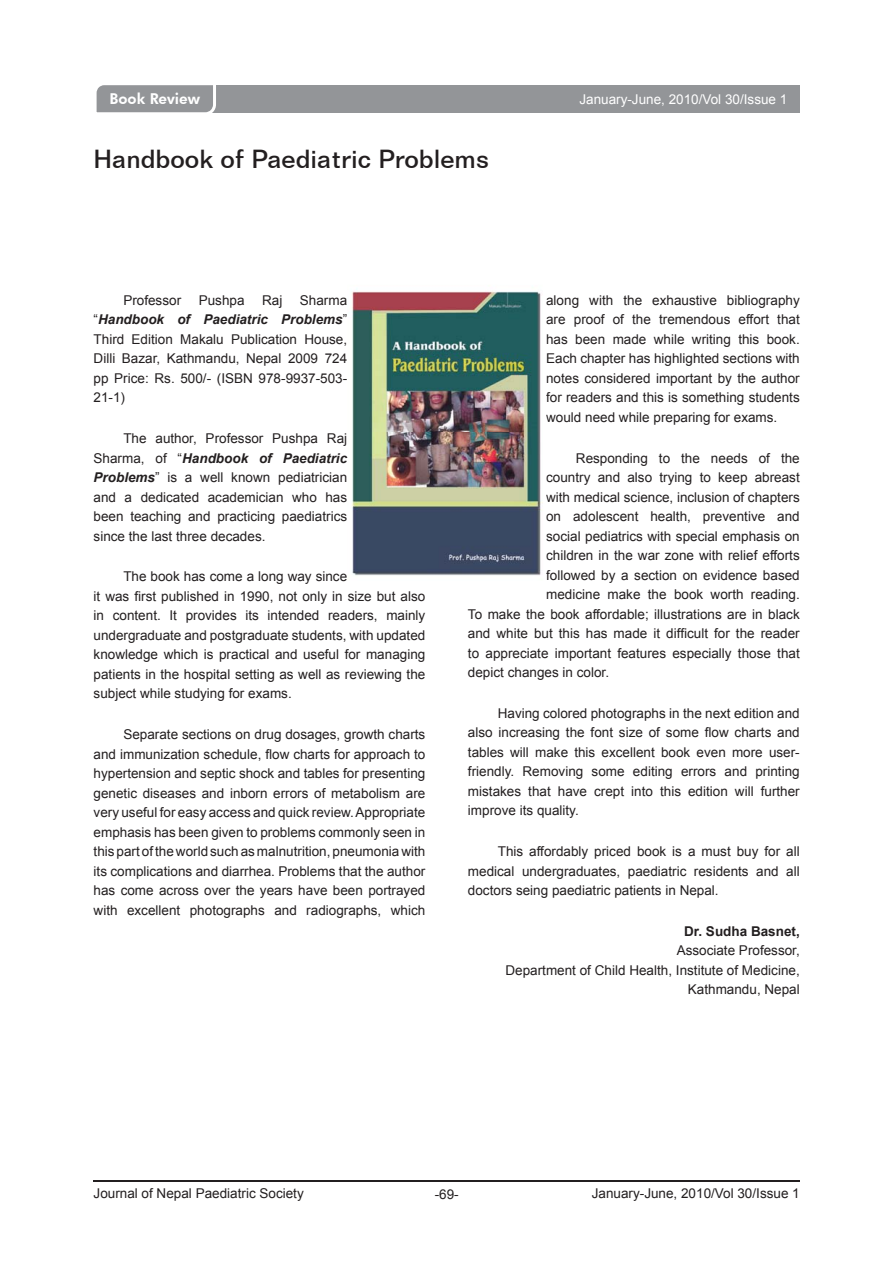
<style>
.page{position:relative;width:893px;height:1263px;background:#fff}
.page>*{position:absolute;margin:0;border:0;box-sizing:border-box;transform-origin:0 0}
.t1{font:500 25.5px "Folio BT";color:#231f20}
.t2{font:800 15px "Futura BT";color:#fff}
.t3{font:13.5px/19.5px "Arial";color:#231f20;text-align:justify}
.t4{font:13.5px "Arial";color:#fff}
.t5{font:700 13.5px "Arial";color:#231f20}
.s1{font-weight:700;font-style:italic}
</style>
<div class="page">
<hr style="left:94px;top:1180px;width:705px;height:1px;background:#231f20">
<div style="left:204px;top:85px;width:595px;height:27px;background:#939598"></div>
<svg style="left:96px;top:85px;width:120px;height:28px;background:#9a9c9e"></svg>
<img style="left:351px;top:291px;width:192px;height:285px">
<p class="t2" style="left:109px;top:90px;width:92px">Book Review</p>
<p class="t4" style="left:579px;top:91px;width:209px">January-June, 2010/Vol 30/Issue 1</p>
<h1 class="t1" style="left:94px;top:144px;width:397px">Handbook of Paediatric Problems</h1>
<p class="t3" style="left:94px;top:290px;width:255px;text-indent:206px">Sharma “<span class="s1">Handbook of Paediatric Problems</span>” Third Edition Makalu Publication House, Dilli Bazar, Kathmandu, Nepal 2009 724 pp Price: Rs. 500/- (ISBN 978-9937-503- 21-1)</p>
<p class="t3" style="left:94px;top:429px;width:255px;text-indent:30px">The author, Professor Pushpa Raj Sharma, of “<span class="s1">Handbook of Paediatric Problems</span>” is a well known pediatrician and a dedicated academician who has been teaching and practicing paediatrics since the last three decades.</p>
<p class="t3" style="left:94px;top:567px;width:333px;text-align:left;text-indent:30px">The book has come a long way since<br>it was first published in 1990, not only in size but also in content. It provides its intended readers, mainly undergraduate and postgraduate students, with updated knowledge which is practical and useful for managing patients in the hospital setting as well as reviewing the subject while studying for exams.</p>
<p class="t3" style="left:94px;top:725px;width:333px;text-indent:30px">Separate sections on drug dosages, growth charts and immunization schedule, flow charts for approach to hypertension and septic shock and tables for presenting genetic diseases and inborn errors of metabolism are very useful for easy access and quick review. Appropriate emphasis has been given to problems commonly seen in this part of the world such as malnutrition, pneumonia with its complications and diarrhea. Problems that the author has come across over the years have been portrayed with excellent photographs and radiographs, which</p>
<p class="t3" style="left:123px;top:290px;width:59px">Professor</p>
<p class="t3" style="left:199px;top:290px;width:47px">Pushpa</p>
<p class="t3" style="left:262px;top:290px;width:22px">Raj</p>
<p class="t3" style="left:546px;top:290px;width:255px">along with the exhaustive bibliography are proof of the tremendous effort that has been made while writing this book.<br>Each chapter has highlighted sections with notes considered important by the author for readers and this is something students would need while preparing for exams.</p>
<p class="t3" style="left:576px;top:448px;width:225px">Responding to the needs of the</p>
<p class="t3" style="left:546px;top:468px;width:255px">country and also trying to keep abreast</p>
<p class="t3" style="left:546px;top:487px;width:255px">with medical science, inclusion of chapters</p>
<p class="t3" style="left:546px;top:507px;width:255px">on adolescent health, preventive and</p>
<p class="t3" style="left:546px;top:526px;width:255px">social pediatrics with special emphasis on</p>
<p class="t3" style="left:546px;top:546px;width:255px">children in the war zone with relief efforts</p>
<p class="t3" style="left:546px;top:565px;width:255px">followed by a section on evidence based</p>
<p class="t3" style="left:546px;top:585px;width:255px">medicine make the book worth reading.</p>
<p class="t3" style="left:468px;top:604px;width:333px">To make the book affordable; illustrations are in black</p>
<p class="t3" style="left:468px;top:624px;width:333px">and white but this has made it difficult for the reader</p>
<p class="t3" style="left:468px;top:643px;width:333px">to appreciate important features especially those that</p>
<p class="t3" style="left:468px;top:663px;width:143px">depict changes in color.</p>
<p class="t3" style="left:468px;top:703px;width:333px;text-indent:30px">Having colored photographs in the next edition and also increasing the font size of some flow charts and tables will make this excellent book even more user&shy;friendly. Removing some editing errors and printing mistakes that have crept into this edition will further improve its quality.</p>
<p class="t3" style="left:468px;top:842px;width:333px;text-indent:30px">This affordably priced book is a must buy for all medical undergraduates, paediatric residents and all doctors seing paediatric patients in Nepal.</p>
<p class="t5" style="left:684px;top:924px;width:117px">Dr. Sudha Basnet,</p>
<p class="t3" style="left:505px;top:941px;width:296px;text-align:right">Associate Professor,<br>Department of Child Health, Institute of Medicine,<br>Kathmandu, Nepal</p>
<p class="t3" style="left:94px;top:1184px;width:212px">Journal of Nepal Paediatric Society</p>
<p class="t3" style="left:434px;top:1184px;width:26px">-69-</p>
<p class="t3" style="left:591px;top:1184px;width:209px">January-June, 2010/Vol 30/Issue 1</p>
</div>
